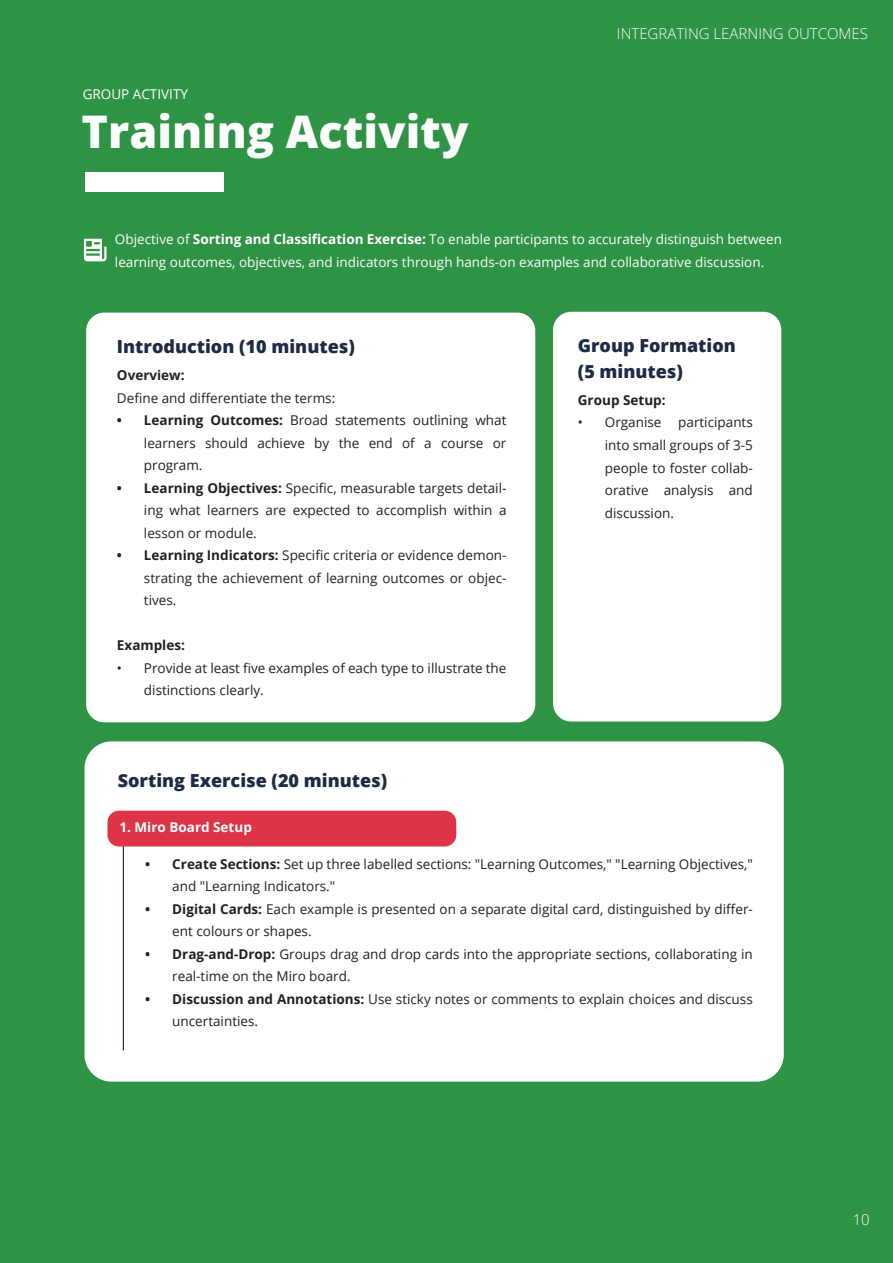
<style>
.page{position:relative;width:893px;height:1263px;background:#2e9344}
.page>*{position:absolute;margin:0;border:0;box-sizing:border-box;transform-origin:0 0}
.t1{font:800 45px "Open Sans";color:#fff}
.t2{font:800 18px/25.5px "Open Sans";color:#1e2943}
.t3{font:15px "Open Sans";color:#fff}
.t4{font:13.5px/22.5px "Open Sans";color:#231f20}
.t5{font:13.5px/22.5px "Open Sans";color:#fff}
.t6{font:13.5px "Open Sans";color:#231f20}
.t7{font:13.5px "Open Sans";color:#fff}
.s1{font-style:inherit}
</style>
<div class="page">
<div style="left:85px;top:173px;width:139px;height:19px;background:#fff"></div>
<svg style="left:84px;top:239px;width:23px;height:22px"></svg>
<div style="left:86px;top:313px;width:449px;height:409px;background:#fff;border-radius:18px"></div>
<div style="left:84px;top:741px;width:700px;height:340px;background:#fff;border-radius:27px"></div>
<hr style="left:123px;top:821px;width:1px;height:229px;background:#1e2943">
<div style="left:107px;top:811px;width:349px;height:35px;background:#dd3545;border-radius:11px"></div>
<div style="left:553px;top:312px;width:228px;height:409px;background:#fff;border-radius:18px"></div>
<p class="t5" style="left:83px;top:82px;width:107px">GROUP ACTIVITY</p>
<h1 class="t1" style="left:82px;top:98px;width:388px">Training Activity</h1>
<p class="t3" style="left:617px;top:23px;width:253px">INTEGRATING LEARNING OUTCOMES</p>
<p class="t3" style="left:670px;top:23px;width:183px">QUALIFICATIONS DATABAS</p>
<p class="t5" style="left:115px;top:228px;width:669px;text-indent:59px">: To enable group participants to understand and apply the purposes of Qualification Databases (QDBs) through interactive and practical engagement.</p>
<p class="t5" style="left:115px;top:228px;width:669px">Objective of <span class="s1">Sorting and Classification Exercise:</span> To enable participants to accurately distinguish between learning outcomes, objectives, and indicators through hands-on examples and collaborative discussion.</p>
<h2 class="t2" style="left:117px;top:333px;width:239px">Introduction (10 minutes)</h2>
<p class="t6" style="left:117px;top:366px;width:69px">Overview:</p>
<p class="t4" style="left:117px;top:386px;width:220px">Define and differentiate the terms:</p>
<p class="t4" style="left:144px;top:409px;width:364px;text-align:justify;text-indent:-27px"><span class="s1">• Learning Outcomes:</span> Broad statements outlining what learners should achieve by the end of a course or program.</p>
<p class="t4" style="left:144px;top:476px;width:364px;text-align:justify;text-indent:-27px"><span class="s1">• Learning Objectives:</span> Specific, measurable targets detail&shy;ing what learners are expected to accomplish within a lesson or module.</p>
<p class="t4" style="left:144px;top:544px;width:364px;text-align:justify;text-indent:-27px"><span class="s1">• Learning Indicators:</span> Specific criteria or evidence demon&shy;strating the achievement of learning outcomes or objec&shy;tives.</p>
<p class="t6" style="left:117px;top:636px;width:69px">Examples:</p>
<p class="t4" style="left:144px;top:656px;width:364px;text-indent:-27px">• Provide at least five examples of each type to illustrate the distinctions clearly.</p>
<h2 class="t2" style="left:578px;top:332px;width:160px">Group Formation (5 minutes)</h2>
<p class="t6" style="left:578px;top:391px;width:89px">Group Setup:</p>
<p class="t4" style="left:605px;top:411px;width:149px;text-align:justify;text-indent:-27px">• Organise participants into small groups of 3-5 people to foster collab&shy;orative analysis and discussion.</p>
<h2 class="t2" style="left:118px;top:767px;width:271px">Sorting Exercise (20 minutes)</h2>
<p class="t7" style="left:119px;top:818px;width:134px">1. Miro Board Setup</p>
<p class="t4" style="left:172px;top:852px;width:582px;text-indent:-27px"><span class="s1">• Create Sections:</span> Set up three labelled sections: "Learning Outcomes," "Learning Objectives," and "Learning Indicators."</p>
<p class="t4" style="left:172px;top:897px;width:582px;text-indent:-27px"><span class="s1">• Digital Cards:</span> Each example is presented on a separate digital card, distinguished by differ&shy;ent colours or shapes.</p>
<p class="t4" style="left:172px;top:942px;width:582px;text-indent:-27px"><span class="s1">• Drag-and-Drop:</span> Groups drag and drop cards into the appropriate sections, collaborating in real-time on the Miro board.</p>
<p class="t4" style="left:172px;top:987px;width:582px;text-indent:-27px"><span class="s1">• Discussion and Annotations:</span> Use sticky notes or comments to explain choices and discuss uncertainties.</p>
<p class="t3" style="left:853px;top:1209px;width:19px">10</p>
</div>
